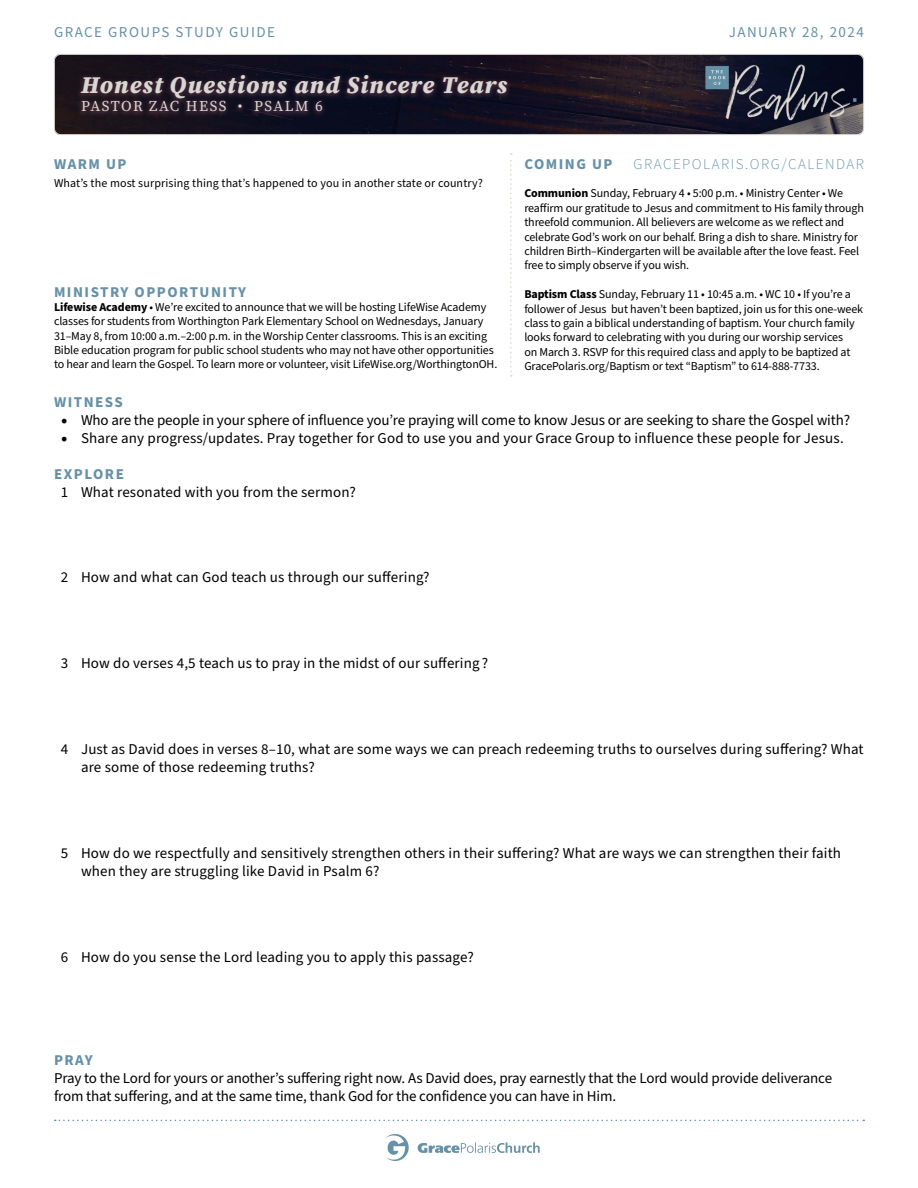
<style>
.page{position:relative;width:918px;height:1188px;background:#fff}
.page>*{position:absolute;margin:0;border:0;box-sizing:border-box;transform-origin:0 0}
.t1{font:italic 900 24px "Source Serif Pro";letter-spacing:.05em;color:#d9d7d1}
.t2{font:15px/18px "Source Sans Pro";letter-spacing:.01em;color:#000}
.t3{font:15px/18px "Source Sans Pro";letter-spacing:-.01em;color:#000}
.t4{font:700 15px "Source Sans Pro";letter-spacing:.1em;color:#6691a7}
.t5{font:15px "Source Sans Pro";letter-spacing:.1em;color:#6691a7}
.t6{font:300 15px "Source Sans Pro";letter-spacing:.1em;color:#6691a7}
.t7{font:15px "Source Serif Pro";letter-spacing:.09em;color:#d9d7d1}
.t8{font:12px/14.4px "Source Sans Pro";letter-spacing:-.01em;color:#000}
.t9{font:12px "Source Sans Pro";letter-spacing:.01em;color:#000}
.s1{font-weight:700}
.s2{font-family:"Minion Pro";font-size:18px}
</style>
<div class="page">
<img style="left:54px;top:54px;width:810px;height:81px">
<div style="left:54px;top:54px;width:810px;height:81px;border:1px solid #e0dcd5;border-radius:6px"></div>
<svg style="left:510px;top:153px;width:2px;height:224px"></svg>
<svg style="left:418px;top:1142px;width:122px;height:11px"></svg>
<svg style="left:385px;top:1134px;width:24px;height:27px"></svg>
<svg style="left:55px;top:1120px;width:809px;height:1px"></svg>
<div style="left:76px;top:70px;width:437px;height:49px;background:#724054;opacity:.5"></div>
<p class="t5" style="left:54px;top:22px;width:223px">GRACE GROUPS STUDY GUIDE</p>
<p class="t5" style="left:729px;top:22px;width:137px">JANUARY 28, 2024</p>
<h1 class="t1" style="left:81px;top:69px;width:428px">Honest Questions and Sincere Tears</h1>
<p class="t7" style="left:81px;top:96px;width:243px">PASTOR ZAC HESS • PSALM 6</p>
<p class="t4" style="left:54px;top:153px;width:74px">WARM UP</p>
<p class="t9" style="left:54px;top:175px;width:430px">What’s the most surprising thing that’s happened to you in another state or country?</p>
<p class="t4" style="left:54px;top:281px;width:194px">MINISTRY OPPORTUNITY</p>
<p class="t8" style="left:54px;top:300px;width:445px"><span class="s1">Lifewise Academy</span> • We’re excited to announce that we will be hosting LifeWise Academy classes for students from Worthington Park Elementary School on Wednesdays, January 31–May 8, from 10:00 a.m.–2:00 p.m. in the Worship Center classrooms. This is an exciting Bible education program for public school students who may not have other opportunities to hear and learn the Gospel. To learn more or volunteer, visit LifeWise.org/WorthingtonOH.</p>
<p class="t4" style="left:524px;top:153px;width:90px">COMING UP</p>
<p class="t6" style="left:634px;top:154px;width:232px">GRACEPOLARIS.ORG/CALENDAR</p>
<p class="t8" style="left:524px;top:187px;width:341px"><span class="s1">Communion</span> Sunday, February 4 • 5:00 p.m. • Ministry Center • We reaffirm our gratitude to Jesus and commitment to His family through threefold communion. All believers are welcome as we reflect and celebrate God’s work on our behalf. Bring a dish to share. Ministry for children Birth–Kindergarten will be available after the love feast. Feel free to simply observe if you wish.</p>
<p class="t8" style="left:524px;top:287px;width:340px"><span class="s1">Baptism Class</span> Sunday, February 11 • 10:45 a.m. • WC 10 • If you’re a follower of Jesus but haven’t been baptized, join us for this one-week class to gain a biblical understanding of baptism. Your church family looks forward to celebrating with you during our worship services<br>on March 3. RSVP for this required class and apply to be baptized at GracePolaris.org/Baptism or text “Baptism” to 614-888-7733.</p>
<p class="t4" style="left:54px;top:391px;width:70px">WITNESS</p>
<p class="t3" style="left:61px;top:411px;width:791px"><span class="s2">•</span> Who are the people in your sphere of influence you’re praying will come to know Jesus or are seeking to share the Gospel with?</p>
<p class="t2" style="left:61px;top:429px;width:785px"><span class="s2">•</span> Share any progress/updates. Pray together for God to use you and your Grace Group to influence these people for Jesus.</p>
<p class="t4" style="left:54px;top:463px;width:71px">EXPLORE</p>
<p class="t2" style="left:61px;top:483px;width:297px">1 What resonated with you from the sermon?</p>
<p class="t2" style="left:61px;top:569px;width:370px">2 How and what can God teach us through our suffering?</p>
<p class="t2" style="left:61px;top:655px;width:429px">3 How do verses 4,5 teach us to pray in the midst of our suffering ?</p>
<p class="t2" style="left:81px;top:740px;width:784px;text-indent:-20px">4 Just as David does in verses 8–10, what are some ways we can preach redeeming truths to ourselves during suffering? What are some of those redeeming truths?</p>
<p class="t2" style="left:81px;top:844px;width:762px;text-indent:-20px">5 How do we respectfully and sensitively strengthen others in their suffering? What are ways we can strengthen their faith when they are struggling like David in Psalm 6?</p>
<p class="t2" style="left:61px;top:948px;width:415px">6 How do you sense the Lord leading you to apply this passage?</p>
<p class="t4" style="left:54px;top:1050px;width:40px">PRAY</p>
<p class="t3" style="left:54px;top:1070px;width:780px">Pray to the Lord for yours or another’s suffering right now. As David does, pray earnestly that the Lord would provide deliverance from that suffering, and at the same time, thank God for the confidence you can have in Him.</p>
</div>
